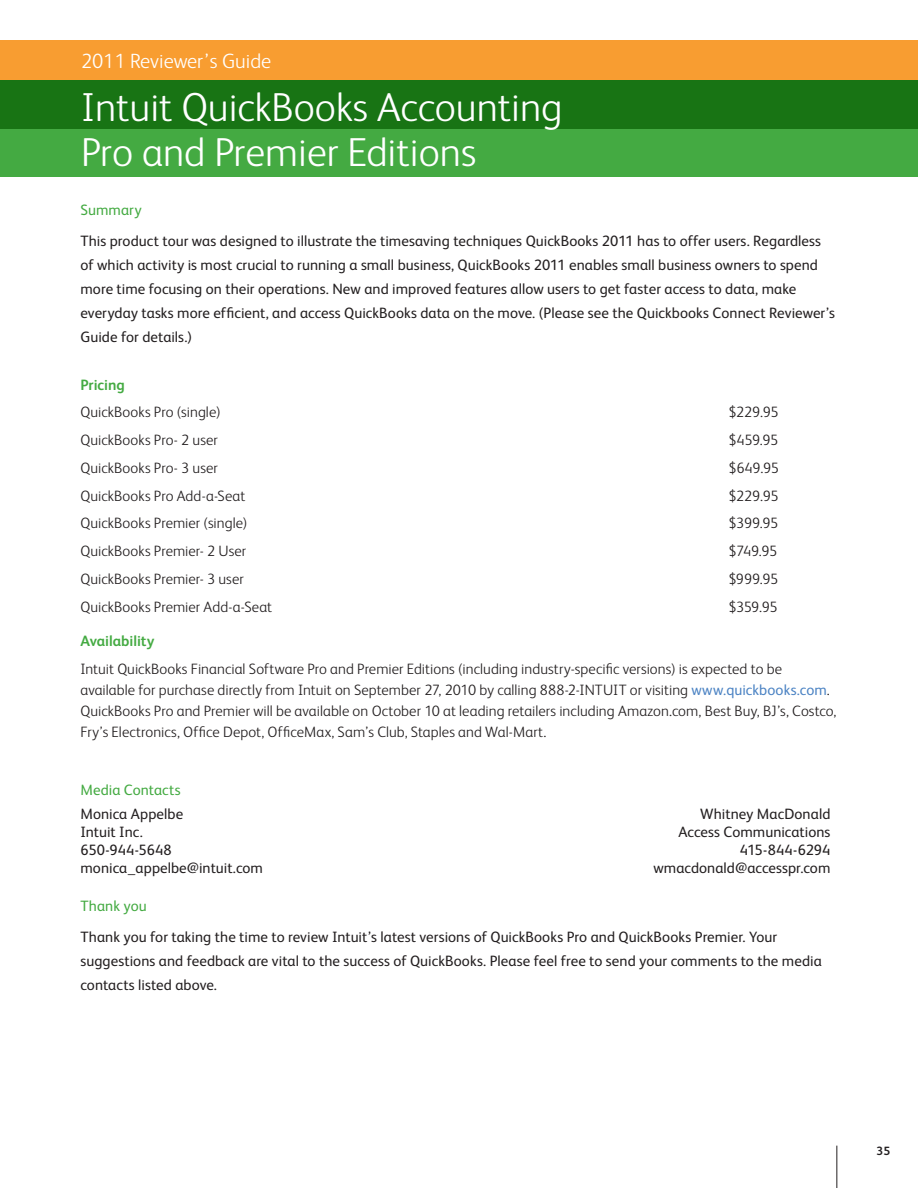
<style>
.page{position:relative;width:918px;height:1188px;background:#fff}
.page>*{position:absolute;margin:0;border:0;box-sizing:border-box;transform-origin:0 0}
.t1{font:300 40.5px/45px "FS Albert";color:#fff}
.t2{font:300 20.7px "FS Albert";color:#fff}
.Body{font:15px/24px "FS Albert";letter-spacing:.005em;color:#231f20}
.Body-2{font:300 15px/21px "FS Albert";letter-spacing:.005em;color:#231f20}
.Pricing{font:300 15px "FS Albert";letter-spacing:.005em;color:#231f20}
.contact{font:15px "FS Albert";letter-spacing:.005em;color:#231f20}
.subhead{font:15px "FS Albert";letter-spacing:.005em;color:#44aa42}
.Subheads_nnn{font:700 15px "FS Albert";color:#44aa42}
.t3{font:700 12px "FS Albert";color:#231f20}
.s1{font-weight:400;color:#4d84c4}
</style>
<div class="page">
<div style="left:0;top:80px;width:918px;height:96px;background:#44aa42"></div>
<div style="left:0;top:80px;width:918px;height:48px;background:#187414"></div>
<hr style="left:836px;top:1146px;width:1px;height:42px;background:#231f20">
<div style="left:0;top:40px;width:918px;height:40px;background:#f89d31"></div>
<h2 class="t2" style="left:81px;top:48px;width:192px">2011 Reviewer’s Guide</h2>
<h1 class="t1" style="left:81px;top:83px;width:483px">Intuit QuickBooks Accounting<br>Pro and Premier Editions</h1>
<p class="subhead" style="left:80px;top:200px;width:63px">Summary</p>
<p class="Body" style="left:80px;top:228px;width:756px">This product tour was designed to illustrate the timesaving techniques QuickBooks 2011 has to offer users. Regardless of which activity is most crucial to running a small business, QuickBooks 2011 enables small business owners to spend more time focusing on their operations. New and improved features allow users to get faster access to data, make everyday tasks more efficient, and access QuickBooks data on the move. (Please see the Quickbooks Connect Reviewer’s Guide for details.)</p>
<p class="Subheads_nnn" style="left:80px;top:374px;width:46px">Pricing</p>
<p class="Pricing" style="left:80px;top:402px;width:142px">QuickBooks Pro (single)</p>
<p class="Pricing" style="left:728px;top:402px;width:51px">$229.95</p>
<p class="Pricing" style="left:80px;top:430px;width:139px">QuickBooks Pro- 2 user</p>
<p class="Pricing" style="left:728px;top:430px;width:51px">$459.95</p>
<p class="Pricing" style="left:80px;top:458px;width:139px">QuickBooks Pro- 3 user</p>
<p class="Pricing" style="left:728px;top:458px;width:52px">$649.95</p>
<p class="Pricing" style="left:80px;top:486px;width:166px">QuickBooks Pro Add-a-Seat</p>
<p class="Pricing" style="left:728px;top:486px;width:51px">$229.95</p>
<p class="Pricing" style="left:80px;top:513px;width:168px">QuickBooks Premier (single)</p>
<p class="Pricing" style="left:728px;top:513px;width:51px">$399.95</p>
<p class="Pricing" style="left:80px;top:541px;width:167px">QuickBooks Premier- 2 User</p>
<p class="Pricing" style="left:728px;top:541px;width:50px">$749.95</p>
<p class="Pricing" style="left:80px;top:569px;width:165px">QuickBooks Premier- 3 user</p>
<p class="Pricing" style="left:728px;top:569px;width:51px">$999.95</p>
<p class="Pricing" style="left:80px;top:597px;width:193px">QuickBooks Premier Add-a-Seat</p>
<p class="Pricing" style="left:728px;top:597px;width:51px">$359.95</p>
<p class="Subheads_nnn" style="left:80px;top:631px;width:75px">Availability</p>
<p class="Body-2" style="left:80px;top:657px;width:758px">Intuit QuickBooks Financial Software Pro and Premier Editions (including industry-specific versions) is expected to be available for purchase directly from Intuit on September 27, 2010 by calling 888-2-INTUIT or visiting <span class="s1">www.quickbooks.com</span>.<br>QuickBooks Pro and Premier will be available on October 10 at leading retailers including Amazon.com, Best Buy, BJ’s, Costco, Fry’s Electronics, Office Depot, OfficeMax, Sam’s Club, Staples and Wal-Mart.</p>
<p class="subhead" style="left:80px;top:779px;width:102px">Media Contacts</p>
<p class="contact" style="left:80px;top:804px;width:104px">Monica Appelbe</p>
<p class="contact" style="left:700px;top:804px;width:132px">Whitney MacDonald</p>
<p class="contact" style="left:80px;top:822px;width:64px">Intuit Inc.</p>
<p class="contact" style="left:678px;top:822px;width:154px">Access Communications</p>
<p class="contact" style="left:80px;top:840px;width:93px">650-944-5648</p>
<p class="contact" style="left:740px;top:840px;width:92px">415-844-6294</p>
<p class="contact" style="left:80px;top:858px;width:184px">monica_appelbe@intuit.com</p>
<p class="contact" style="left:653px;top:858px;width:179px">wmacdonald@accesspr.com</p>
<p class="subhead" style="left:80px;top:896px;width:68px">Thank you</p>
<p class="Body" style="left:80px;top:924px;width:743px">Thank you for taking the time to review Intuit’s latest versions of QuickBooks Pro and QuickBooks Premier. Your suggestions and feedback are vital to the success of QuickBooks. Please feel free to send your comments to the media contacts listed above.</p>
<p class="t3" style="left:877px;top:1143px;width:15px">35</p>
</div>
